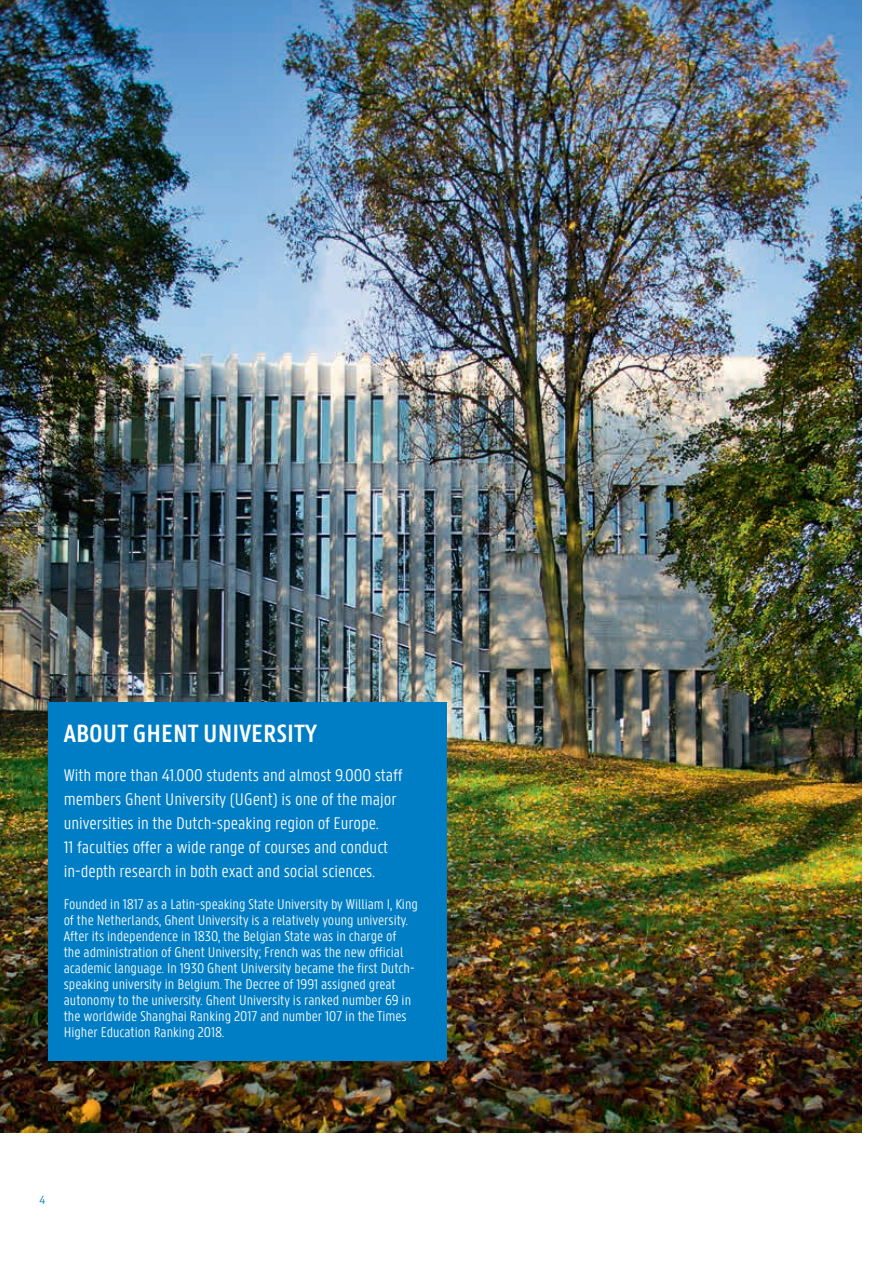
<style>
.page{position:relative;width:893px;height:1263px;background:#fff}
.page>*{position:absolute;margin:0;border:0;box-sizing:border-box;transform-origin:0 0}
.t1{font:600 26.7px "Panno Text";color:#fff}
.t2{font:300 18px/23.9px "U Gent Panno Text";color:#fff}
.t3{font:300 15px/15.9px "U Gent Panno Text";color:#fff}
.t4{font:300 12.75px "U Gent Panno Text";color:#007ec5}
</style>
<div class="page">
<img style="left:0;top:0;width:861px;height:1132px">
<div style="left:48px;top:702px;width:398px;height:358px;background:#007ec5"></div>
<h1 class="t1" style="left:64px;top:718px;width:255px">ABOUT GHENT UNIVERSITY</h1>
<p class="t2" style="left:64px;top:764px;width:340px">With more than 41.000 students and almost 9.000 staff members Ghent University (UGent) is one of the major universities in the Dutch-speaking region of Europe.<br>11 faculties offer a wide range of courses and conduct in-depth research in both exact and social sciences.</p>
<p class="t3" style="left:64px;top:896px;width:356px">Founded in 1817 as a Latin-speaking State University by William I, King of the Netherlands, Ghent University is a relatively young university.<br>After its independence in 1830, the Belgian State was in charge of<br>the administration of Ghent University; French was the new official academic language. In 1930 Ghent University became the first Dutch&shy;speaking university in Belgium. The Decree of 1991 assigned great autonomy to the university. Ghent University is ranked number 69 in the worldwide Shanghai Ranking 2017 and number 107 in the Times Higher Education Ranking 2018.</p>
<p class="t4" style="left:39px;top:1192px;width:7px">4</p>
</div>
